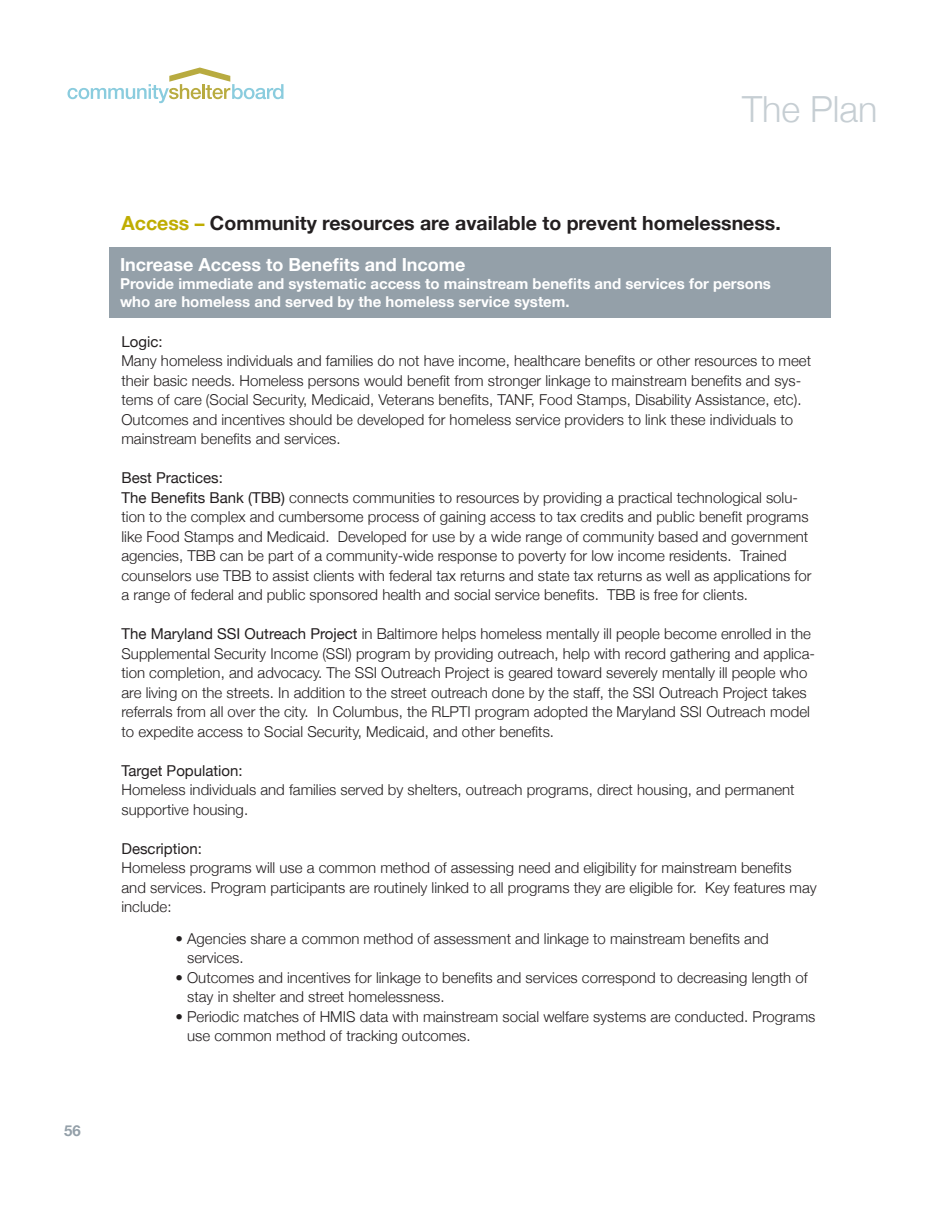
<style>
.page{position:relative;width:945px;height:1215px;background:#fff}
.page>*{position:absolute;margin:0;border:0;box-sizing:border-box;transform-origin:0 0}
.t1{font:300 36px "Helvetica Neue";color:#c6ced3}
.t2{font:700 19.5px "Helvetica Neue";color:#231f20}
.t3{font:700 18px "Helvetica Neue";color:#fff}
.t4{font:300 15px/19.5px "Helvetica Neue";color:#231f20}
.t5{font:700 15px/18px "Helvetica Neue";color:#fff}
.t6{font:15px "Helvetica Neue";color:#231f20}
.t7{font:700 15px "Helvetica Neue";color:#94a0a9}
.s1{color:#bfad02}
.s2{font-weight:400}
</style>
<div class="page">
<svg style="left:68px;top:68px;width:216px;height:35px"></svg>
<div style="left:110px;top:247px;width:721px;height:71px;background:#94a0a9"></div>
<p class="t7" style="left:64px;top:1121px;width:18px">56</p>
<h1 class="t1" style="left:742px;top:87px;width:137px">The Plan</h1>
<h2 class="t2" style="left:122px;top:211px;width:661px"><span class="s1">Access –</span> Community resources are available to prevent homelessness.</h2>
<p class="t3" style="left:120px;top:253px;width:347px">Increase Access to Benefits and Income</p>
<p class="t5" style="left:120px;top:274px;width:652px">Provide immediate and systematic access to mainstream benefits and services for persons who are homeless and served by the homeless service system.</p>
<p class="t6" style="left:122px;top:333px;width:43px">Logic:</p>
<p class="t4" style="left:122px;top:351px;width:691px">Many homeless individuals and families do not have income, healthcare benefits or other resources to meet their basic needs. Homeless persons would benefit from stronger linkage to mainstream benefits and sys&shy;tems of care (Social Security, Medicaid, Veterans benefits, TANF, Food Stamps, Disability Assistance, etc).<br>Outcomes and incentives should be developed for homeless service providers to link these individuals to mainstream benefits and services.</p>
<p class="t4" style="left:122px;top:468px;width:692px"><span class="s2">Best Practices:<br>The Benefits Bank (TBB)</span> connects communities to resources by providing a practical technological solu&shy;tion to the complex and cumbersome process of gaining access to tax credits and public benefit programs like Food Stamps and Medicaid. Developed for use by a wide range of community based and government agencies, TBB can be part of a community-wide response to poverty for low income residents. Trained counselors use TBB to assist clients with federal tax returns and state tax returns as well as applications for a range of federal and public sponsored health and social service benefits. TBB is free for clients.</p>
<p class="t4" style="left:122px;top:624px;width:695px"><span class="s2">The Maryland SSI Outreach Project</span> in Baltimore helps homeless mentally ill people become enrolled in the Supplemental Security Income (SSI) program by providing outreach, help with record gathering and applica&shy;tion completion, and advocacy. The SSI Outreach Project is geared toward severely mentally ill people who are living on the streets. In addition to the street outreach done by the staff, the SSI Outreach Project takes referrals from all over the city. In Columbus, the RLPTI program adopted the Maryland SSI Outreach model to expedite access to Social Security, Medicaid, and other benefits.</p>
<p class="t6" style="left:122px;top:762px;width:123px">Target Population:</p>
<p class="t4" style="left:122px;top:780px;width:675px">Homeless individuals and families served by shelters, outreach programs, direct housing, and permanent supportive housing.</p>
<p class="t6" style="left:122px;top:840px;width:82px">Description:</p>
<p class="t4" style="left:122px;top:858px;width:697px">Homeless programs will use a common method of assessing need and eligibility for mainstream benefits and services. Program participants are routinely linked to all programs they are eligible for. Key features may include:</p>
<p class="t4" style="left:187px;top:929px;width:583px;text-indent:-12px">• Agencies share a common method of assessment and linkage to mainstream benefits and services.</p>
<p class="t4" style="left:187px;top:968px;width:622px;text-indent:-12px">• Outcomes and incentives for linkage to benefits and services correspond to decreasing length of stay in shelter and street homelessness.</p>
<p class="t4" style="left:187px;top:1007px;width:630px;text-indent:-12px">• Periodic matches of HMIS data with mainstream social welfare systems are conducted. Programs use common method of tracking outcomes.</p>
</div>
